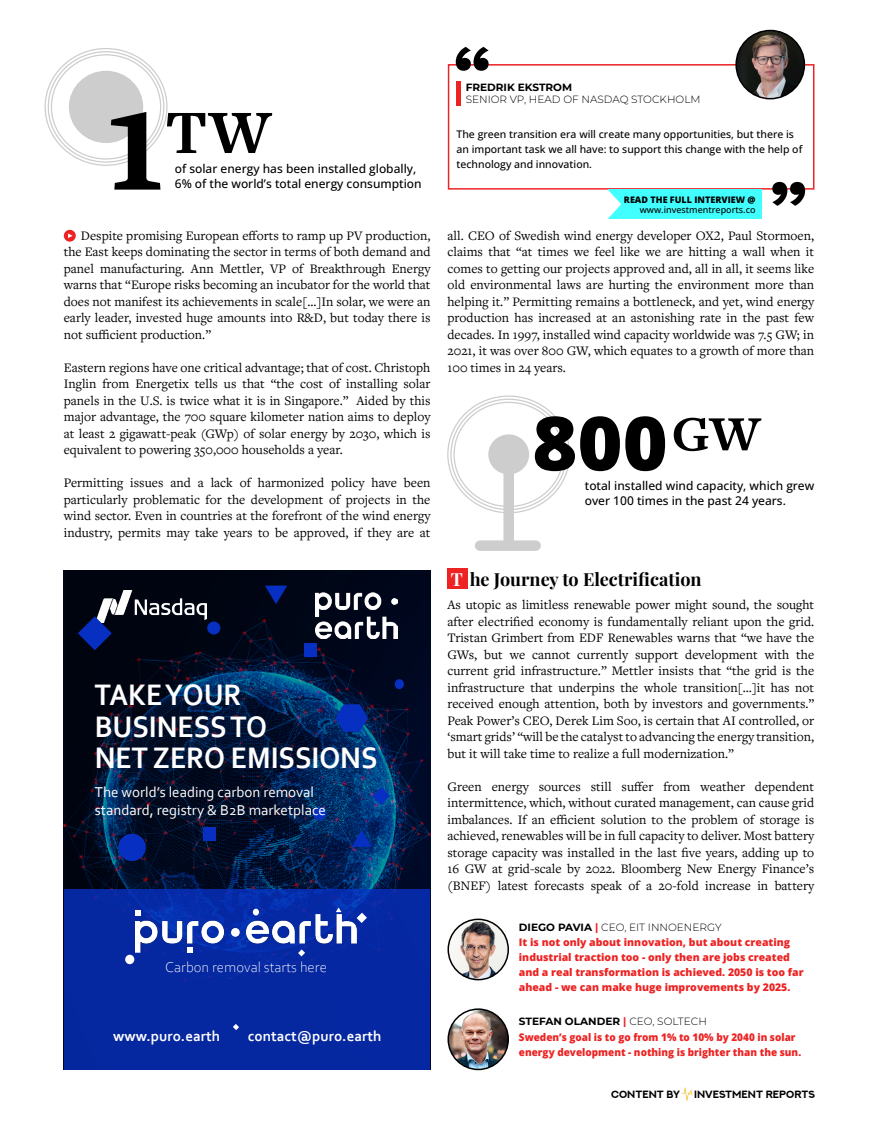
<style>
.page{position:relative;width:878px;height:1134px;background:#fff}
.page>*{position:absolute;margin:0;border:0;box-sizing:border-box;transform-origin:0 0}
.t1{font:700 31.05px/31.5px "Corbel";color:#fff;scale:.92 1}
.t2{font:700 18px "Playfair Display";color:#000}
.t3{font:15px/18px "Corbel";color:#fff}
.t4{font:700 15px "Corbel";color:#fff}
.t5{font:300 15px "Corbel";color:#fff}
.t6{font:13.5px/16.5px "Freight Text Pro";color:#000;text-align:justify}
.t7{font:500 12px/15px "Open Sans";color:#000}
.t8{font:800 10.5px/15px "Open Sans";color:#ed2323}
.t9{font:500 10.5px/15px "Open Sans";color:#000}
.t10{font:800 10.5px/15px "Open Sans";color:#ed2323;scale:.95 1}
.t11{font:300 10.5px "Montserrat";color:#000}
.t12{font:700 10.5px "Montserrat";color:#000}
.t13{font:700 10.5px "NEXTART";color:#000}
.t14{font:500 9px "Open Sans";color:#000}
.t15{font:800 9px "Open Sans";color:#000}
.s1{color:#fff}
.s2{font-weight:700}
.s3{font-weight:700;color:#ed2323}
.s4{color:#ed2323}
.s5{font-weight:300}
</style>
<div class="page">
<div style="left:503px;top:462px;width:11px;height:84px;background:#cdcdcd"></div>
<div style="left:480px;top:540px;width:55px;height:11px;background:#cdcdcd"></div>
<div style="left:69px;top:71px;width:74px;height:72px;background:#cdcdcd;border-radius:50%"></div>
<div style="left:488px;top:434px;width:41px;height:40px;background:#cdcdcd;border-radius:50%"></div>
<svg style="left:65px;top:570px;width:365px;height:500px;background:#011432"></svg>
<div style="left:65px;top:889px;width:365px;height:180px;background:#0527a0"></div>
<img style="left:136px;top:914px;width:220px;height:39px">
<img style="left:315px;top:593px;width:83px;height:45px">
<img style="left:96px;top:591px;width:110px;height:31px">
<svg style="left:78px;top:616px;width:34px;height:34px"></svg>
<svg style="left:372px;top:787px;width:18px;height:18px"></svg>
<div style="left:304px;top:644px;width:13px;height:13px;background:#0730c3"></div>
<div style="left:203px;top:827px;width:12px;height:13px;background:#0730c3"></div>
<svg style="left:136px;top:910px;width:5px;height:6px"></svg>
<svg style="left:187px;top:947px;width:6px;height:6px"></svg>
<svg style="left:356px;top:913px;width:11px;height:10px"></svg>
<svg style="left:298px;top:949px;width:7px;height:7px"></svg>
<svg style="left:233px;top:1024px;width:6px;height:6px"></svg>
<div style="left:125px;top:955px;width:9px;height:9px;background:#fff;border-radius:50%"></div>
<div style="left:253px;top:909px;width:6px;height:7px;background:#fff;border-radius:50%"></div>
<div style="left:118px;top:834px;width:28px;height:27px;background:#0730c3;border-radius:50%"></div>
<div style="left:207px;top:622px;width:13px;height:13px;background:#0730c3;border-radius:50%"></div>
<div style="left:313px;top:807px;width:13px;height:13px;background:#0730c3;border-radius:50%"></div>
<div style="left:395px;top:679px;width:9px;height:10px;background:#0730c3;border-radius:50%"></div>
<svg style="left:335px;top:704px;width:33px;height:28px"></svg>
<svg style="left:352px;top:830px;width:20px;height:17px"></svg>
<svg style="left:336px;top:908px;width:5px;height:4px"></svg>
<svg style="left:265px;top:586px;width:22px;height:18px"></svg>
<div style="left:448px;top:64px;width:366px;height:126px;border:2px solid #ed2323"></div>
<img style="left:736px;top:31px;width:68px;height:68px;border-radius:34px">
<div style="left:735px;top:30px;width:70px;height:69px;border:2px solid #000;border-radius:50%"></div>
<svg style="left:456px;top:47px;width:32px;height:24px"></svg>
<svg style="left:772px;top:182px;width:33px;height:24px"></svg>
<img style="left:448px;top:919px;width:60px;height:61px;border-radius:30px">
<div style="left:447px;top:919px;width:62px;height:61px;border:2px solid #000;border-radius:50%"></div>
<div style="left:64px;top:230px;width:12px;height:12px;background:#ed2323;border-radius:50%"></div>
<svg style="left:68px;top:233px;width:5px;height:5px"></svg>
<div style="left:456px;top:81px;width:5px;height:25px;background:#ed2323"></div>
<img style="left:448px;top:1009px;width:60px;height:60px;border-radius:30px">
<div style="left:447px;top:1008px;width:62px;height:62px;border:2px solid #000;border-radius:50%"></div>
<svg style="left:111px;top:112px;width:161px;height:78px"></svg>
<svg style="left:535px;top:416px;width:130px;height:55px"></svg>
<svg style="left:673px;top:418px;width:88px;height:33px"></svg>
<div style="left:447px;top:569px;width:20px;height:20px;background:#ed2323"></div>
<svg style="left:681px;top:1087px;width:11px;height:14px"></svg>
<div style="left:607px;top:190px;width:154px;height:29px;background:#42ffff"></div>
<svg style="left:607px;top:190px;width:14px;height:29px"></svg>
<p class="t7" style="left:175px;top:161px;width:248px">of solar energy has been installed globally,<br>6% of the world’s total energy consumption</p>
<p class="t6" style="left:64px;top:227px;width:368px;text-indent:17px">Despite promising European efforts to ramp up PV production, the East keeps dominating the sector in terms of both demand and panel manufacturing. Ann Mettler, VP of Breakthrough Energy warns that “Europe risks becoming an incubator for the world that does not manifest its achievements in scale[...]In solar, we were an early leader, invested huge amounts into R&amp;D, but today there is not sufficient production.”</p>
<p class="t6" style="left:64px;top:358px;width:368px">Eastern regions have one critical advantage; that of cost. Christoph Inglin from Energetix tells us that “the cost of installing solar panels in the U.S. is twice what it is in Singapore.” Aided by this major advantage, the 700 square kilometer nation aims to deploy at least 2 gigawatt-peak (GWp) of solar energy by 2030, which is equivalent to powering 350,000 households a year.</p>
<p class="t6" style="left:64px;top:474px;width:368px">Permitting issues and a lack of harmonized policy have been particularly problematic for the development of projects in the wind sector. Even in countries at the forefront of the wind energy industry, permits may take years to be approved, if they are at</p>
<h1 class="t1" style="left:95px;top:679px;width:309px">TAKE YOUR<br>BUSINESS TO<br>NET ZERO EMISSIONS</h1>
<p class="t3" style="left:95px;top:782px;width:233px">The world’s leading carbon removal standard, registry &amp; B2B marketplace</p>
<p class="t5" style="left:165px;top:957px;width:163px">Carbon removal starts here</p>
<p class="t4" style="left:113px;top:1027px;width:108px">www.puro.earth</p>
<p class="t4" style="left:248px;top:1027px;width:135px">contact@puro.earth</p>
<p class="t12" style="left:466px;top:80px;width:108px">FREDRIK EKSTROM</p>
<p class="t11" style="left:466px;top:93px;width:236px">SENIOR VP, HEAD OF NASDAQ STOCKHOLM</p>
<p class="t9" style="left:456px;top:127px;width:347px">The green transition era will create many opportunities, but there is an important task we all have: to support this change with the help of technology and innovation.</p>
<p class="t15" style="left:624px;top:193px;width:133px">READ THE FULL INTERVIEW @</p>
<p class="t14" style="left:639px;top:204px;width:117px">www.investmentreports.co</p>
<p class="t6" style="left:447px;top:227px;width:368px">all. CEO of Swedish wind energy developer OX2, Paul Stormoen, claims that “at times we feel like we are hitting a wall when it comes to getting our projects approved and, all in all, it seems like old environmental laws are hurting the environment more than helping it.” Permitting remains a bottleneck, and yet, wind energy production has increased at an astonishing rate in the past few decades. In 1997, installed wind capacity worldwide was 7.5 GW; in 2021, it was over 800 GW, which equates to a growth of more than 100 times in 24 years.</p>
<p class="t7" style="left:585px;top:478px;width:231px">total installed wind capacity, which grew over 100 times in the past 24 years.</p>
<h2 class="t2" style="left:451px;top:565px;width:252px"><span class="s1">T</span> he Journey to Electrification</h2>
<p class="t6" style="left:447px;top:596px;width:368px">As utopic as limitless renewable power might sound, the sought after electrified economy is fundamentally reliant upon the grid.<br>Tristan Grimbert from EDF Renewables warns that “we have the GWs, but we cannot currently support development with the current grid infrastructure.” Mettler insists that “the grid is the infrastructure that underpins the whole transition[...]it has not received enough attention, both by investors and governments.” Peak Power’s CEO, Derek Lim Soo, is certain that AI controlled, or ‘smart grids’ “will be the catalyst to advancing the energy transition, but it will take time to realize a full modernization.”</p>
<p class="t6" style="left:447px;top:778px;width:368px">Green energy sources still suffer from weather dependent intermittence, which, without curated management, can cause grid imbalances. If an efficient solution to the problem of storage is achieved, renewables will be in full capacity to deliver. Most battery storage capacity was installed in the last five years, adding up to 16 GW at grid-scale by 2022. Bloomberg New Energy Finance’s (BNEF) latest forecasts speak of a 20-fold increase in battery</p>
<p class="t11" style="left:519px;top:920px;width:204px"><span class="s2">DIEGO PAVIA</span> <span class="s3">|</span> CEO, EIT INNOENERGY</p>
<p class="t8" style="left:519px;top:935px;width:286px">It is not only about innovation, but about creating industrial traction too - only then are jobs created and a real transformation is achieved. 2050 is too far ahead - we can make huge improvements by 2025.</p>
<p class="t12" style="left:519px;top:1014px;width:189px">STEFAN OLANDER <span class="s4">|</span> <span class="s5">CEO, SOLTECH</span></p>
<p class="t10" style="left:519px;top:1029px;width:299px">Sweden’s goal is to go from 1% to 10% by 2040 in solar energy development - nothing is brighter than the sun.</p>
<p class="t13" style="left:611px;top:1088px;width:70px">CONTENT BY</p>
<p class="t13" style="left:694px;top:1088px;width:122px">INVESTMENT REPORTS</p>
</div>
